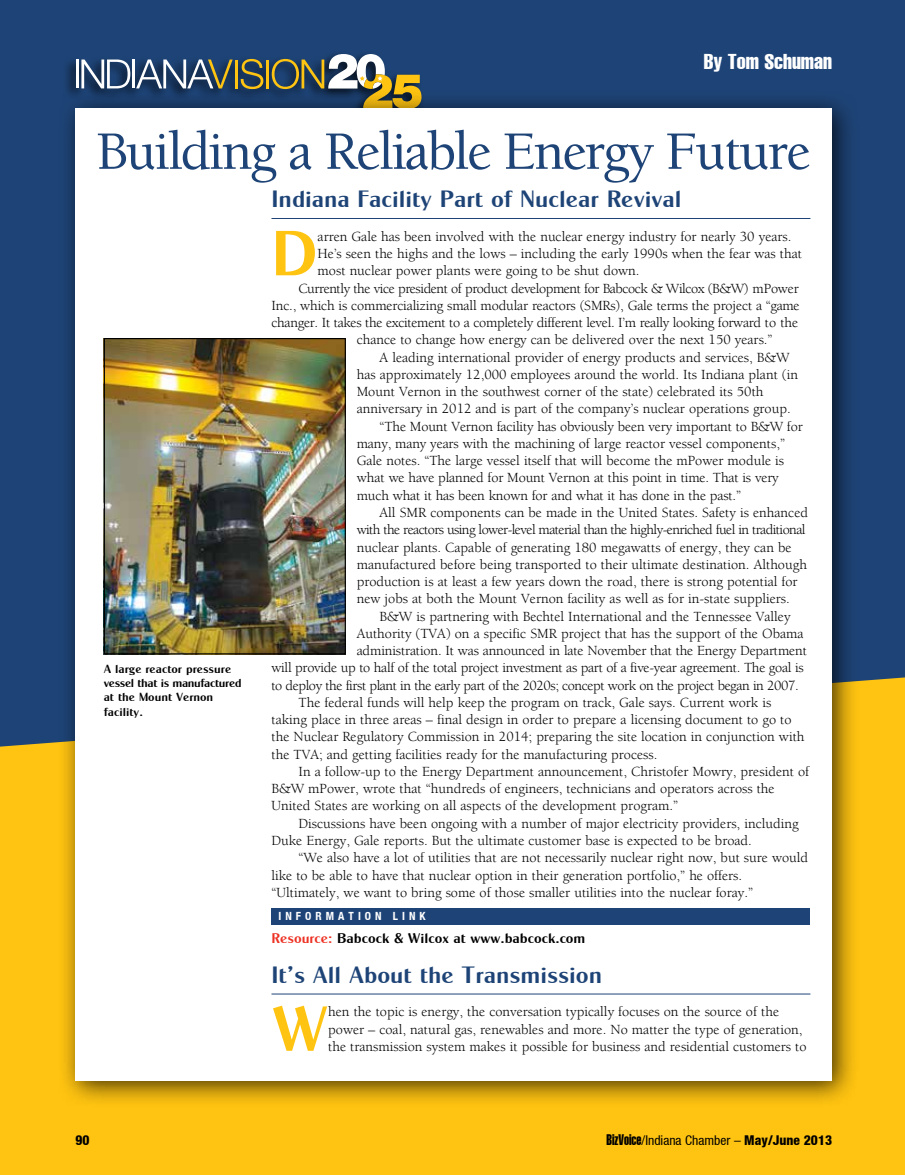
<style>
.page{position:relative;width:905px;height:1175px;background:#fff}
.page>*{position:absolute;margin:0;border:0;box-sizing:border-box;transform-origin:0 0}
.t1{font:64.05px "Cg Globe Gothic Bd";color:#ffc411}
.t2{font:500 55.5px "Berkeley";letter-spacing:-.04em;color:#1e4477}
.t3{font:24px "Cg Globe Gothic Bd";color:#1e4477}
.t4{font:extra-condensed 21px "Helvetica";color:#fff}
.t5{font:14.25px/17.2px "Berkeley";color:#000}
.t6{font:14.25px "Berkeley";letter-spacing:-.02em;color:#000}
.t7{font:14.25px "Berkeley";letter-spacing:-.03em;color:#000}
.t8{font:14.25px "Berkeley";letter-spacing:-.04em;color:#000}
.t9{font:14.25px "Cg Globe Gothic Bd";color:#000}
.t10{font:condensed 13.5px "Helvetica Neue";color:#000}
.t11{font:800 condensed 13.5px "Helvetica Neue";color:#000}
.t12{font:12px/14.4px "Cg Globe Gothic Bd";color:#000}
.t13{font:700 condensed 11.25px "Helvetica Neue";letter-spacing:.36em;color:#fff}
.s1{color:#ee3124}
.s2{font-family:"Helvetica Extra Compressed";font-stretch:normal;font-size:15px}
.s3{font-weight:800}
</style>
<div class="page">
<div style="left:0;top:0;width:904px;height:1174px;background:#ffc411"></div>
<div style="left:0;top:0;width:904px;height:747px;background:#1e4477"></div>
<div style="left:63px;top:51px;width:361px;height:71px;background:#000;opacity:.75"></div>
<hr style="left:76px;top:59px;width:2px;height:29px;background:#fff">
<svg style="left:81px;top:59px;width:49px;height:29px"></svg>
<hr style="left:132px;top:59px;width:3px;height:29px;background:#fff">
<svg style="left:136px;top:59px;width:97px;height:29px;background:#566a7e"></svg>
<hr style="left:235px;top:60px;width:3px;height:28px;background:#ffc411">
<svg style="left:241px;top:59px;width:22px;height:30px"></svg>
<hr style="left:266px;top:60px;width:3px;height:28px;background:#ffc411">
<svg style="left:272px;top:54px;width:149px;height:36px;background:#767d74"></svg>
<div style="left:58px;top:90px;width:801px;height:1017px;background:#000;opacity:.75"></div>
<div style="left:76px;top:108px;width:756px;height:972px;background:#fff"></div>
<hr style="left:271px;top:218px;width:539px;height:1px;background:#1e4477">
<hr style="left:271px;top:993px;width:539px;height:1px;background:#1e4477">
<div style="left:271px;top:908px;width:539px;height:16px;background:#1e4477"></div>
<img style="left:106px;top:340px;width:238px;height:312px">
<div style="left:104px;top:338px;width:242px;height:316px;border:1px solid #000"></div>
<h3 class="t4" style="left:703px;top:48px;width:130px">By Tom Schuman</h3>
<h2 class="t2" style="left:97px;top:122px;width:714px">Building a Reliable Energy Future</h2>
<p class="t12" style="left:104px;top:661px;width:139px">A large reactor pressure vessel that is manufactured at the Mount Vernon facility.</p>
<h3 class="t3" style="left:271px;top:184px;width:411px">Indiana Facility Part of Nuclear Revival</h3>
<h1 class="t1" style="left:271px;top:214px;width:48px">D</h1>
<p class="t5" style="left:317px;top:228px;width:475px">arren Gale has been involved with the nuclear energy industry for nearly 30 years.</p>
<p class="t5" style="left:317px;top:245px;width:486px">He’s seen the highs and the lows – including the early 1990s when the fear was that</p>
<p class="t5" style="left:317px;top:262px;width:323px">most nuclear power plants were going to be shut down.</p>
<p class="t7" style="left:298px;top:280px;width:502px">Currently the vice president of product development for Babcock &amp; Wilcox (B&amp;W) mPower</p>
<p class="t5" style="left:271px;top:297px;width:529px">Inc., which is commercializing small modular reactors (SMRs), Gale terms the project a “game</p>
<p class="t6" style="left:271px;top:315px;width:528px">changer. It takes the excitement to a completely different level. I’m really looking forward to the</p>
<p class="t5" style="left:357px;top:331px;width:417px">chance to change how energy can be delivered over the next 150 years.”</p>
<p class="t5" style="left:379px;top:349px;width:411px">A leading international provider of energy products and services, B&amp;W</p>
<p class="t5" style="left:357px;top:366px;width:443px">has approximately 12,000 employees around the world. Its Indiana plant (in</p>
<p class="t5" style="left:357px;top:383px;width:408px">Mount Vernon in the southwest corner of the state) celebrated its 50th</p>
<p class="t5" style="left:357px;top:400px;width:435px">anniversary in 2012 and is part of the company’s nuclear operations group.</p>
<p class="t5" style="left:379px;top:418px;width:424px">“The Mount Vernon facility has obviously been very important to B&amp;W for</p>
<p class="t5" style="left:357px;top:435px;width:430px">many, many years with the machining of large reactor vessel components,”</p>
<p class="t5" style="left:357px;top:452px;width:429px">Gale notes. “The large vessel itself that will become the mPower module is</p>
<p class="t5" style="left:357px;top:469px;width:423px">what we have planned for Mount Vernon at this point in time. That is very</p>
<p class="t5" style="left:357px;top:487px;width:386px">much what it has been known for and what it has done in the past.”</p>
<p class="t5" style="left:379px;top:504px;width:430px">All SMR components can be made in the United States. Safety is enhanced</p>
<p class="t8" style="left:357px;top:522px;width:450px">with the reactors using lower-level material than the highly-enriched fuel in traditional</p>
<p class="t5" style="left:357px;top:539px;width:436px">nuclear plants. Capable of generating 180 megawatts of energy, they can be</p>
<p class="t5" style="left:357px;top:556px;width:452px">manufactured before being transported to their ultimate destination. Although</p>
<p class="t5" style="left:357px;top:573px;width:442px">production is at least a few years down the road, there is strong potential for</p>
<p class="t5" style="left:357px;top:590px;width:434px">new jobs at both the Mount Vernon facility as well as for in-state suppliers.</p>
<p class="t5" style="left:379px;top:608px;width:412px">B&amp;W is partnering with Bechtel International and the Tennessee Valley</p>
<p class="t5" style="left:357px;top:625px;width:448px">Authority (TVA) on a specific SMR project that has the support of the Obama</p>
<p class="t5" style="left:357px;top:642px;width:451px">administration. It was announced in late November that the Energy Department</p>
<p class="t6" style="left:271px;top:660px;width:533px">will provide up to half of the total project investment as part of a five-year agreement. The goal is</p>
<p class="t7" style="left:271px;top:677px;width:528px">to deploy the first plant in the early part of the 2020s; concept work on the project began in 2007.</p>
<p class="t5" style="left:298px;top:694px;width:474px">The federal funds will help keep the program on track, Gale says. Current work is</p>
<p class="t5" style="left:271px;top:711px;width:521px">taking place in three areas – final design in order to prepare a licensing document to go to</p>
<p class="t5" style="left:271px;top:728px;width:534px">the Nuclear Regulatory Commission in 2014; preparing the site location in conjunction with</p>
<p class="t5" style="left:271px;top:746px;width:387px">the TVA; and getting facilities ready for the manufacturing process.</p>
<p class="t5" style="left:298px;top:763px;width:512px">In a follow-up to the Energy Department announcement, Christofer Mowry, president of</p>
<p class="t5" style="left:271px;top:780px;width:504px">B&amp;W mPower, wrote that “hundreds of engineers, technicians and operators across the</p>
<p class="t5" style="left:271px;top:797px;width:408px">United States are working on all aspects of the development program.”</p>
<p class="t5" style="left:298px;top:815px;width:501px">Discussions have been ongoing with a number of major electricity providers, including</p>
<p class="t5" style="left:271px;top:832px;width:482px">Duke Energy, Gale reports. But the ultimate customer base is expected to be broad.</p>
<p class="t5" style="left:298px;top:849px;width:511px">“We also have a lot of utilities that are not necessarily nuclear right now, but sure would</p>
<p class="t5" style="left:271px;top:866px;width:472px">like to be able to have that nuclear option in their generation portfolio,” he offers.</p>
<p class="t5" style="left:271px;top:884px;width:483px">“Ultimately, we want to bring some of those smaller utilities into the nuclear foray.”</p>
<p class="t13" style="left:278px;top:909px;width:149px">INFORMATION LINK</p>
<p class="t9" style="left:271px;top:929px;width:315px"><span class="s1">Resource:</span> Babcock &amp; Wilcox at www.babcock.com</p>
<h3 class="t3" style="left:271px;top:960px;width:332px">It’s All About the Transmission</h3>
<h1 class="t1" style="left:271px;top:990px;width:58px">W</h1>
<p class="t5" style="left:328px;top:1003px;width:480px">hen the topic is energy, the conversation typically focuses on the source of the power – coal, natural gas, renewables and more. No matter the type of generation, the transmission system makes it possible for business and residential customers to</p>
<p class="t11" style="left:76px;top:1132px;width:16px">90</p>
<p class="t10" style="left:606px;top:1132px;width:227px"><span class="s2">BizVoice</span>/Indiana Chamber – <span class="s3">May/June 2013</span></p>
</div>
